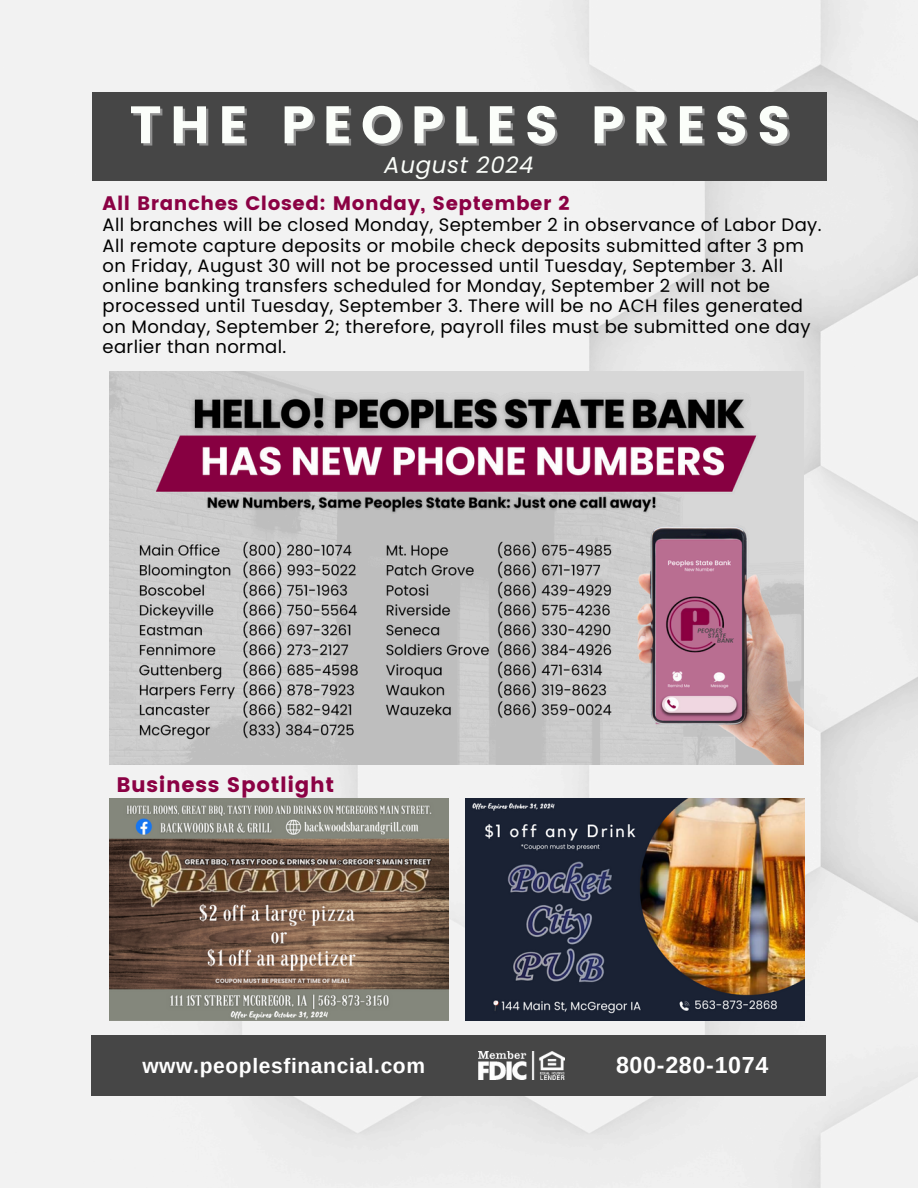
<style>
.page{position:relative;width:918px;height:1188px;background:#fff}
.page>*{position:absolute;margin:0;border:0;box-sizing:border-box;transform-origin:0 0}
.t1{font:52.5px "Poppins";letter-spacing:.16em;color:#fbfefa}
.t2{font:700 23.25px "Arimo";letter-spacing:.03em;color:#fff}
.t3{font:italic 22.95px "Poppins";letter-spacing:.03em;color:#fbfefa}
.t4{font:700 21px "Arimo";letter-spacing:.03em;color:#fff}
.t5{font:21px "Poppins";letter-spacing:.03em;color:#8b0144}
.t6{font:19.5px "Poppins";letter-spacing:.03em;color:#8b0144}
.t7{font:18px/20.2px "Poppins";letter-spacing:.02em;color:#000}
</style>
<div class="page">
<img style="left:0;top:0;width:918px;height:1188px">
<div style="left:92px;top:92px;width:734px;height:89px;background:#464646"></div>
<div style="left:91px;top:1035px;width:735px;height:61px;background:#464646"></div>
<img style="left:466px;top:799px;width:339px;height:221px">
<img style="left:478px;top:1052px;width:87px;height:28px">
<img style="left:110px;top:798px;width:338px;height:222px">
<img style="left:110px;top:372px;width:694px;height:392px">
<h2 class="t1" style="left:130px;top:94px;width:663px">THE PEOPLES PRESS</h2>
<h2 class="t3" style="left:384px;top:149px;width:151px">August 2024</h2>
<p class="t7" style="left:103px;top:215px;width:720px">All branches will be closed Monday, September 2 in observance of Labor Day.<br>All remote capture deposits or mobile check deposits submitted after 3 pm on Friday, August 30 will not be processed until Tuesday, September 3. All online banking transfers scheduled for Monday, September 2 will not be processed until Tuesday, September 3. There will be no ACH files generated on Monday, September 2; therefore, payroll files must be submitted one day earlier than normal.</p>
<h2 class="t6" style="left:103px;top:192px;width:469px">All Branches Closed: Monday, September 2</h2>
<p class="t5" style="left:116px;top:772px;width:219px">Business Spotlight</p>
<h3 class="t4" style="left:142px;top:1054px;width:284px">www.peoplesfinancial.com</h3>
<h4 class="t2" style="left:616px;top:1052px;width:154px">800-280-1074</h4>
</div>
